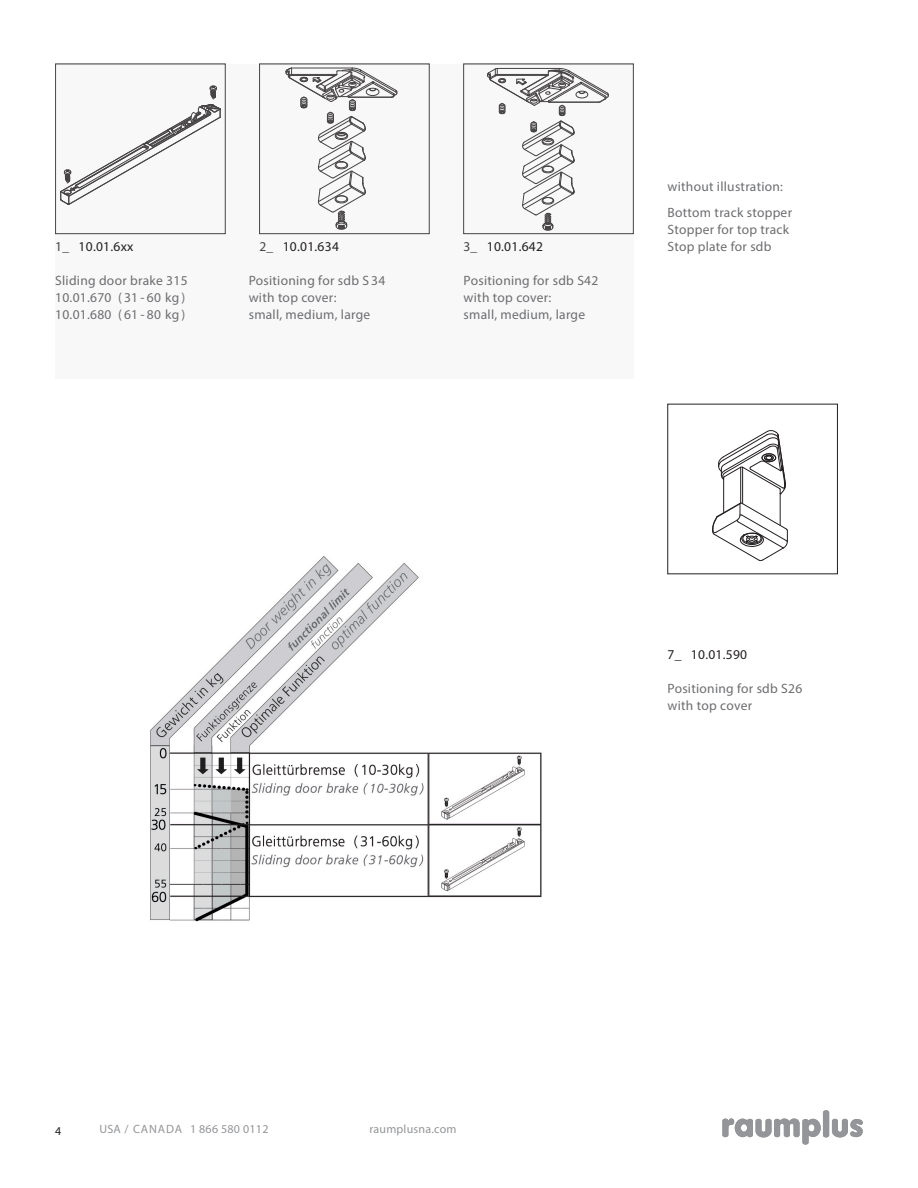
<style>
.page{position:relative;width:918px;height:1188px;background:#fff}
.page>*{position:absolute;margin:0;border:0;box-sizing:border-box;transform-origin:0 0}
.EN{font:13.5px/17px "Myriad Pro";letter-spacing:.02em;color:#6c6d70}
.DE{font:13.5px "Myriad Pro";letter-spacing:.02em;color:#231f20}
.t1{font:12px "Myriad Pro";letter-spacing:.02em;color:#939598}
.t2{font:12px "Myriad Pro";color:#231f20}
</style>
<div class="page">
<hr style="left:740px;top:467px;width:1px;height:36px;background:#231f20">
<hr style="left:742px;top:467px;width:1px;height:37px;background:#231f20">
<hr style="left:780px;top:489px;width:1px;height:36px;background:#231f20">
<hr style="left:723px;top:477px;width:1px;height:36px;background:#231f20">
<svg style="left:712px;top:503px;width:76px;height:58px"></svg>
<svg style="left:718px;top:430px;width:68px;height:64px"></svg>
<svg style="left:55px;top:64px;width:579px;height:171px"></svg>
<svg style="left:722px;top:1110px;width:141px;height:35px"></svg>
<img style="left:150px;top:556px;width:392px;height:366px">
<p class="DE" style="left:79px;top:238px;width:56px">10.01.6xx</p>
<p class="DE" style="left:283px;top:238px;width:58px">10.01.634</p>
<p class="DE" style="left:487px;top:238px;width:58px">10.01.642</p>
<p class="DE" style="left:55px;top:238px;width:15px">1_</p>
<p class="DE" style="left:259px;top:238px;width:15px">2_</p>
<p class="DE" style="left:463px;top:238px;width:15px">3_</p>
<p class="EN" style="left:55px;top:272px;width:134px">Sliding door brake 315<br>10.01.670 ( 31 - 60 kg )<br>10.01.680 ( 61 - 80 kg )</p>
<p class="EN" style="left:464px;top:272px;width:136px">Positioning for sdb S42 with top cover:<br>small, medium, large</p>
<p class="EN" style="left:249px;top:272px;width:138px">Positioning for sdb S 34 with top cover:<br>small, medium, large</p>
<p class="EN" style="left:668px;top:174px;width:126px;line-height:25.5px">without illustration:<br>Bottom track stopper</p>
<p class="EN" style="left:668px;top:221px;width:123px">Stopper for top track<br>Stop plate for sdb</p>
<p class="DE" style="left:668px;top:646px;width:15px">7_</p>
<p class="DE" style="left:691px;top:646px;width:58px">10.01.590</p>
<p class="EN" style="left:668px;top:680px;width:136px">Positioning for sdb S26 with top cover</p>
<p class="t2" style="left:55px;top:1124px;width:8px">4</p>
<p class="t1" style="left:99px;top:1122px;width:171px">USA / CANADA 1 866 580 0112</p>
<p class="t1" style="left:369px;top:1122px;width:89px">raumplusna.com</p>
</div>
